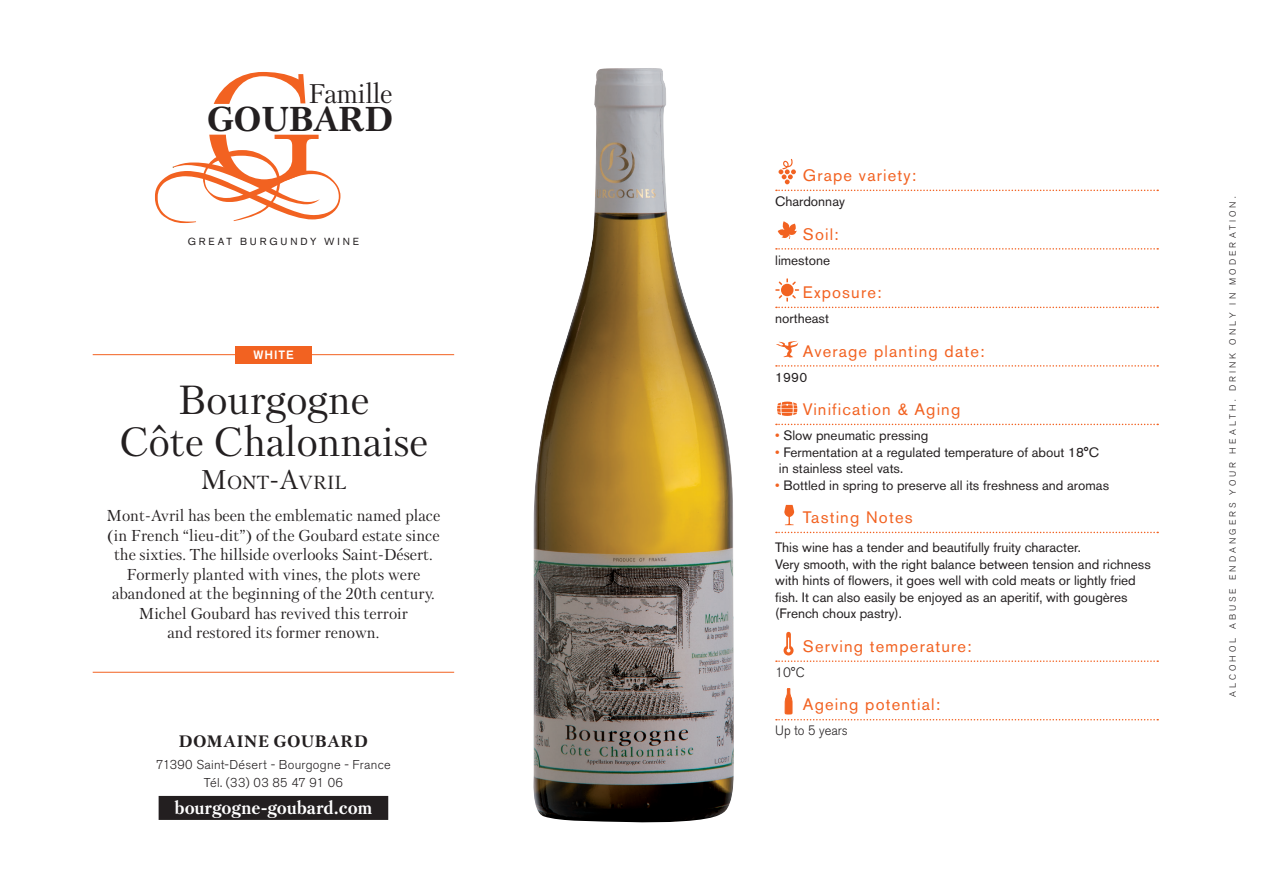
<style>
.page{position:relative;width:1263px;height:893px;background:#fff}
.page>*{position:absolute;margin:0;border:0;box-sizing:border-box;transform-origin:0 0}
.Style_de_paragraphe{font:40.5px/42px "Petersburg";color:#231f20;text-align:center}
.t1{font:700 34.35px "Petersburg";letter-spacing:-.015em;color:#231f20}
.t2{font:26.85px "Petersburg";letter-spacing:-.015em;color:#231f20}
.Style_de_paragraphe-2{font:18.9px "Petersburg";color:#231f20}
.t3{font:700 18px "Petersburg";color:#fff}
.t4{font:16.5px "Akzidenz Grotesk BE";letter-spacing:.07em;color:#f26221}
.t5{font:700 16.5px "Petersburg";letter-spacing:.045em;color:#231f20}
.t6{font:15.75px/19.5px "Petersburg";color:#231f20;text-align:center}
.t7{font:13.5px/16.5px "Akzidenz Grotesk BE";color:#231f20}
.t8{font:300 13.5px "Akzidenz Grotesk BE";color:#231f20;scale:.95 1}
.t9{font:300 13.5px "Akzidenz Grotesk BE";color:#231f20}
.t10{font:300 12.75px/18px "Akzidenz Grotesk BE";letter-spacing:.02em;color:#231f20;text-align:center}
.t11{font:500 12px "Akzidenz Grotesk BE";letter-spacing:.07em;color:#fff}
.t12{font:10.2px "Akzidenz Grotesk BE";letter-spacing:.28em;color:#231f20}
.t13{font:300 9px "Akzidenz Grotesk BE";letter-spacing:.34em;color:#231f20}
.s1{font-size:27px}
.s2{color:#f26221}
</style>
<div class="page">
<svg style="left:214px;top:72px;width:91px;height:32px"></svg>
<svg style="left:155px;top:135px;width:185px;height:88px"></svg>
<div style="left:159px;top:796px;width:229px;height:24px;background:#231f20"></div>
<hr style="left:93px;top:354px;width:361px;height:1px;background:#f26221">
<hr style="left:93px;top:672px;width:361px;height:1px;background:#f26221">
<img style="left:533px;top:68px;width:201px;height:755px">
<svg style="left:776px;top:190px;width:382px;height:1px"></svg>
<svg style="left:776px;top:248px;width:382px;height:2px"></svg>
<svg style="left:776px;top:307px;width:382px;height:1px"></svg>
<svg style="left:776px;top:365px;width:382px;height:2px"></svg>
<svg style="left:776px;top:424px;width:382px;height:1px"></svg>
<svg style="left:776px;top:532px;width:382px;height:1px"></svg>
<svg style="left:776px;top:660px;width:382px;height:2px"></svg>
<svg style="left:778px;top:159px;width:18px;height:25px"></svg>
<svg style="left:778px;top:221px;width:19px;height:18px"></svg>
<hr style="left:786px;top:279px;width:2px;height:22px;background:#f26221">
<hr style="left:776px;top:289px;width:22px;height:2px;background:#f26221">
<svg style="left:777px;top:280px;width:20px;height:20px"></svg>
<svg style="left:779px;top:282px;width:16px;height:16px"></svg>
<div style="left:781px;top:284px;width:12px;height:12px;background:#f26221;border-radius:50%"></div>
<svg style="left:776px;top:340px;width:23px;height:18px"></svg>
<svg style="left:777px;top:402px;width:20px;height:14px"></svg>
<svg style="left:784px;top:505px;width:10px;height:20px"></svg>
<svg style="left:783px;top:645px;width:10px;height:10px"></svg>
<div style="left:786px;top:634px;width:5px;height:17px;background:#f26221"></div>
<svg style="left:787px;top:638px;width:3px;height:14px"></svg>
<svg style="left:776px;top:688px;width:382px;height:32px"></svg>
<div style="left:235px;top:346px;width:77px;height:17px;background:#f26221"></div>
<h3 class="t2" style="left:308px;top:76px;width:86px">Famille</h3>
<h2 class="t1" style="left:207px;top:96px;width:188px">GOUBARD</h2>
<p class="t12" style="left:188px;top:235px;width:173px">GREAT BURGUNDY WINE</p>
<p class="t11" style="left:253px;top:348px;width:42px">WHITE</p>
<p class="Style_de_paragraphe" style="left:119px;top:378px;width:311px">Bourgogne<br>Côte Chalonnaise</p>
<p class="Style_de_paragraphe-2" style="left:201px;top:470px;width:147px"><span class="s1">M</span>ONT<span class="s1">-A</span>VRIL</p>
<p class="t6" style="left:107px;top:506px;width:335px">Mont-Avril has been the emblematic named place (in French “lieu-dit”) of the Goubard estate since the sixties. The hillside overlooks Saint-Désert.<br>Formerly planted with vines, the plots were abandoned at the beginning of the 20th century.<br>Michel Goubard has revived this terroir<br>and restored its former renown.</p>
<p class="t5" style="left:179px;top:730px;width:190px">DOMAINE GOUBARD</p>
<p class="t10" style="left:156px;top:756px;width:236px">71390 Saint-Désert - Bourgogne - France<br>Tél. (33) 03 85 47 91 06</p>
<h3 class="t3" style="left:174px;top:795px;width:199px">bourgogne-goubard.com</h3>
<p class="t4" style="left:803px;top:165px;width:115px">Grape variety:</p>
<p class="t7" style="left:775px;top:193px;width:71px">Chardonnay</p>
<p class="t4" style="left:803px;top:224px;width:37px">Soil:</p>
<p class="t7" style="left:775px;top:252px;width:56px">limestone</p>
<p class="t4" style="left:803px;top:283px;width:80px">Exposure:</p>
<p class="t7" style="left:775px;top:310px;width:55px">northeast</p>
<p class="t4" style="left:803px;top:341px;width:183px">Average planting date:</p>
<p class="t7" style="left:775px;top:369px;width:34px">1990</p>
<p class="t4" style="left:803px;top:400px;width:159px">Vinification &amp; Aging</p>
<p class="t7" style="left:775px;top:427px;width:155px"><span class="s2">•</span> Slow pneumatic pressing</p>
<p class="t7" style="left:775px;top:444px;width:325px"><span class="s2">•</span> Fermentation at a regulated temperature of about 18°C in stainless steel vats.</p>
<p class="t7" style="left:775px;top:477px;width:335px"><span class="s2">•</span> Bottled in spring to preserve all its freshness and aromas</p>
<p class="t4" style="left:803px;top:508px;width:111px">Tasting Notes</p>
<p class="t7" style="left:775px;top:539px;width:377px">This wine has a tender and beautifully fruity character.<br>Very smooth, with the right balance between tension and richness with hints of flowers, it goes well with cold meats or lightly fried fish. It can also easily be enjoyed as an aperitif, with gougères (French choux pastry).</p>
<p class="t4" style="left:803px;top:636px;width:170px">Serving temperature:</p>
<p class="t9" style="left:775px;top:665px;width:31px">10°C</p>
<p class="t4" style="left:803px;top:695px;width:139px">Ageing potential:</p>
<p class="t8" style="left:775px;top:723px;width:78px">Up to 5 years</p>
<p class="t13" style="left:1228px;top:697px;width:502px;rotate:-90deg">ALCOHOL ABUSE ENDANGERS YOUR HEALTH. DRINK ONLY IN MODERATION.</p>
</div>
